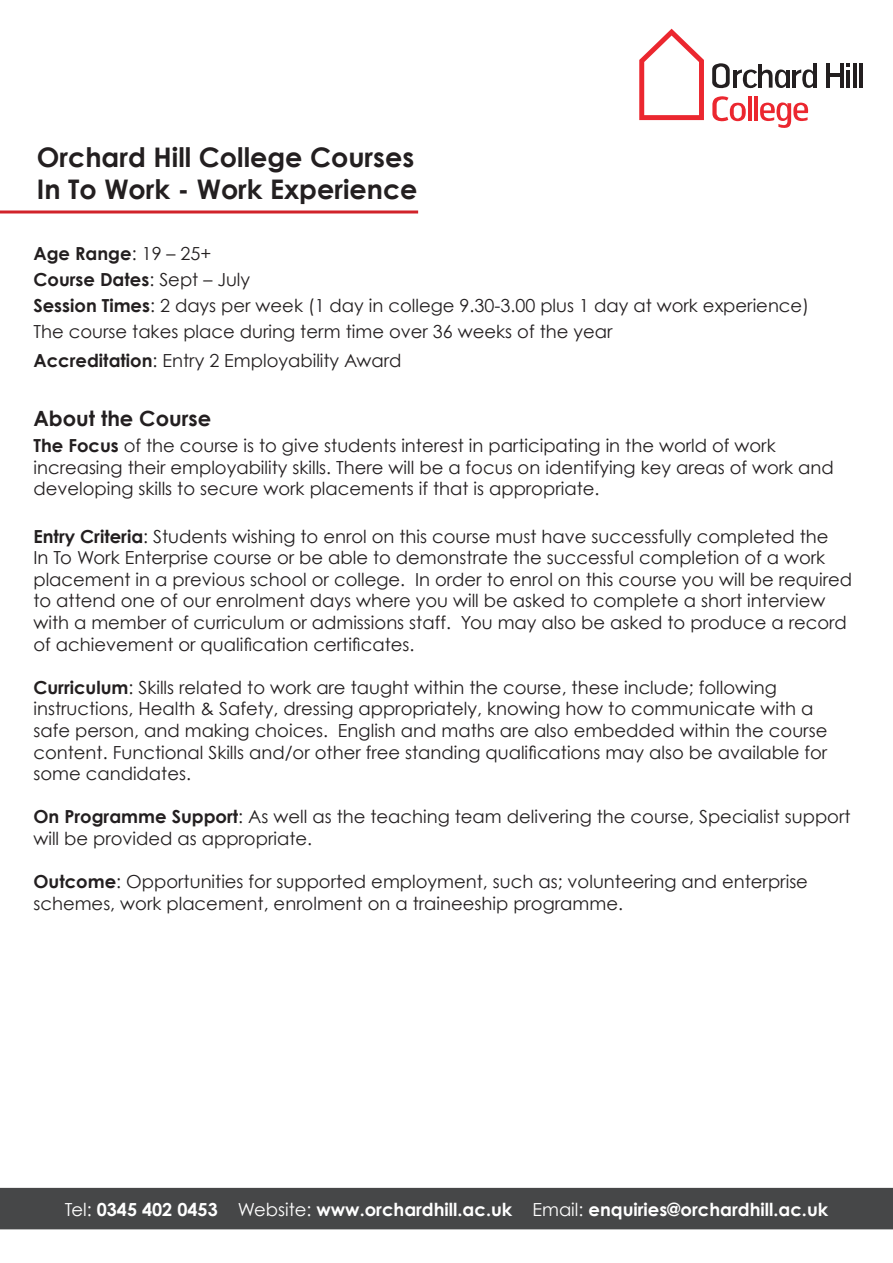
<style>
.page{position:relative;width:893px;height:1263px;background:#fff}
.page>*{position:absolute;margin:0;border:0;box-sizing:border-box;transform-origin:0 0}
.t1{font:700 27px "Century Gothic";color:#231f20}
.t2{font:700 21px "Century Gothic";color:#231f20}
.t3{font:18px/21.6px "Century Gothic";color:#231f20}
.t4{font:700 18px "Century Gothic";color:#fff}
.t5{font:700 18px "Century Gothic";color:#231f20}
.s1{font-weight:400}
.s2{font-weight:700}
</style>
<div class="page">
<svg style="left:639px;top:29px;width:65px;height:91px"></svg>
<hr style="left:859px;top:63px;width:4px;height:25px;background:#231f20">
<hr style="left:853px;top:63px;width:4px;height:25px;background:#231f20">
<hr style="left:847px;top:70px;width:3px;height:18px;background:#231f20">
<svg style="left:847px;top:63px;width:3px;height:4px"></svg>
<hr style="left:840px;top:63px;width:3px;height:25px;background:#231f20">
<hr style="left:826px;top:63px;width:4px;height:25px;background:#231f20">
<hr style="left:829px;top:73px;width:12px;height:4px;background:#231f20">
<hr style="left:813px;top:63px;width:4px;height:25px;background:#231f20">
<hr style="left:792px;top:70px;width:4px;height:18px;background:#231f20">
<hr style="left:786px;top:70px;width:3px;height:18px;background:#231f20">
<hr style="left:758px;top:64px;width:4px;height:24px;background:#231f20">
<svg style="left:796px;top:69px;width:17px;height:19px"></svg>
<hr style="left:733px;top:70px;width:3px;height:18px;background:#231f20">
<svg style="left:736px;top:69px;width:50px;height:19px"></svg>
<svg style="left:712px;top:63px;width:18px;height:25px"></svg>
<hr style="left:754px;top:96px;width:4px;height:25px;background:#eb272f">
<hr style="left:748px;top:96px;width:3px;height:25px;background:#eb272f">
<svg style="left:712px;top:96px;width:34px;height:25px"></svg>
<svg style="left:760px;top:102px;width:48px;height:26px"></svg>
<hr style="left:0;top:210px;width:418px;height:3px;background:#d1232a">
<div style="left:0;top:1188px;width:893px;height:41px;background:#464748"></div>
<p class="t1" style="left:37px;top:140px;width:379px">Orchard Hill College Courses</p>
<p class="t1" style="left:37px;top:172px;width:382px">In To Work - Work Experience</p>
<p class="t5" style="left:33px;top:242px;width:180px">Age Range<span class="s1">: 19 – 25+</span></p>
<p class="t5" style="left:33px;top:268px;width:218px">Course Dates<span class="s1">: Sept – July</span></p>
<p class="t3" style="left:33px;top:294px;width:777px"><span class="s2">Session Times</span>: 2 days per week (1 day in college 9.30-3.00 plus 1 day at work experience)</p>
<p class="t3" style="left:33px;top:320px;width:581px">The course takes place during term time over 36 weeks of the year</p>
<p class="t3" style="left:33px;top:350px;width:369px"><span class="s2">Accreditation</span>: Entry 2 Employability Award</p>
<p class="t2" style="left:33px;top:405px;width:179px">About the Course</p>
<p class="t3" style="left:33px;top:434px;width:802px"><span class="s2">The Focus</span> of the course is to give students interest in participating in the world of work increasing their employability skills. There will be a focus on identifying key areas of work and developing skills to secure work placements if that is appropriate.</p>
<p class="t3" style="left:33px;top:525px;width:820px"><span class="s2">Entry Criteria</span>: Students wishing to enrol on this course must have successfully completed the<br>In To Work Enterprise course or be able to demonstrate the successful completion of a work placement in a previous school or college. In order to enrol on this course you will be required to attend one of our enrolment days where you will be asked to complete a short interview with a member of curriculum or admissions staff. You may also be asked to produce a record of achievement or qualification certificates.</p>
<p class="t3" style="left:33px;top:676px;width:795px"><span class="s2">Curriculum</span>: Skills related to work are taught within the course, these include; following instructions, Health &amp; Safety, dressing appropriately, knowing how to communicate with a safe person, and making choices. English and maths are also embedded within the course content. Functional Skills and/or other free standing qualifications may also be available for some candidates.</p>
<p class="t3" style="left:33px;top:806px;width:819px"><span class="s2">On Programme Support</span>: As well as the teaching team delivering the course, Specialist support will be provided as appropriate.</p>
<p class="t3" style="left:33px;top:871px;width:776px"><span class="s2">Outcome</span>: Opportunities for supported employment, such as; volunteering and enterprise schemes, work placement, enrolment on a traineeship programme.</p>
<p class="t4" style="left:65px;top:1198px;width:765px"><span class="s1">Tel:</span> 0345 402 0453 <span class="s1">Website:</span> www.orchardhill.ac.uk <span class="s1">Email:</span> enquiries@orchardhill.ac.uk</p>
</div>
